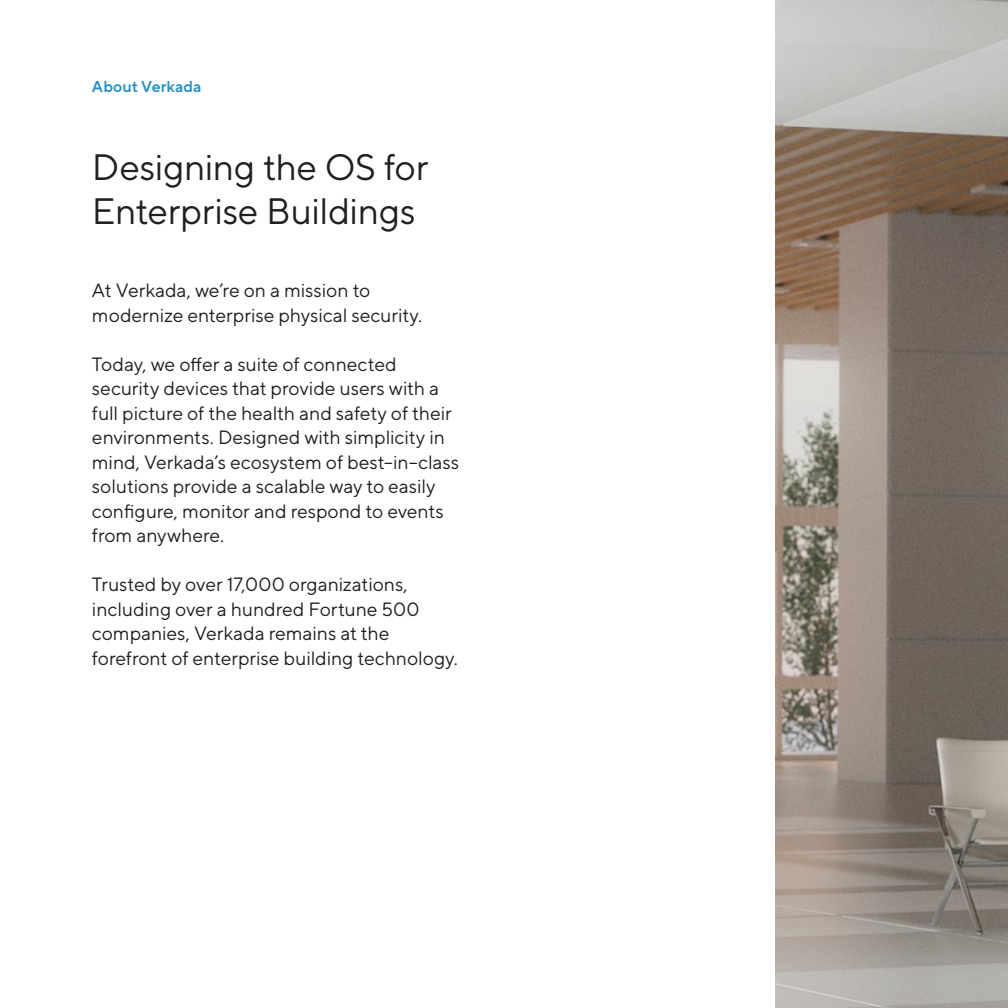
<style>
.page{position:relative;width:1008px;height:1008px;background:#fff}
.page>*{position:absolute;margin:0;border:0;box-sizing:border-box;transform-origin:0 0}
.t1{font:36.75px "TT Norms Pro";letter-spacing:-.01em;color:#231f20}
.t2{font:19.25px/24.5px "TT Norms Pro";color:#231f20}
.t3{font:600 15.75px "TT Norms Pro";letter-spacing:.005em;color:#2292cc}
</style>
<div class="page">
<img style="left:775px;top:0;width:233px;height:1008px">
<p class="t3" style="left:92px;top:75px;width:111px">About Verkada</p>
<p class="t1" style="left:92px;top:141px;width:338px">Designing the OS for</p>
<p class="t1" style="left:92px;top:184px;width:325px">Enterprise Buildings</p>
<p class="t2" style="left:92px;top:277px;width:332px">At Verkada, we’re on a mission to modernize enterprise physical security.</p>
<p class="t2" style="left:92px;top:350px;width:369px">Today, we offer a suite of connected security devices that provide users with a full picture of the health and safety of their environments. Designed with simplicity in mind, Verkada’s ecosystem of best–in–class solutions provide a scalable way to easily configure, monitor and respond to events from anywhere.</p>
<p class="t2" style="left:92px;top:571px;width:368px">Trusted by over 17,000 organizations, including over a hundred Fortune 500 companies, Verkada remains at the forefront of enterprise building technology.</p>
</div>
